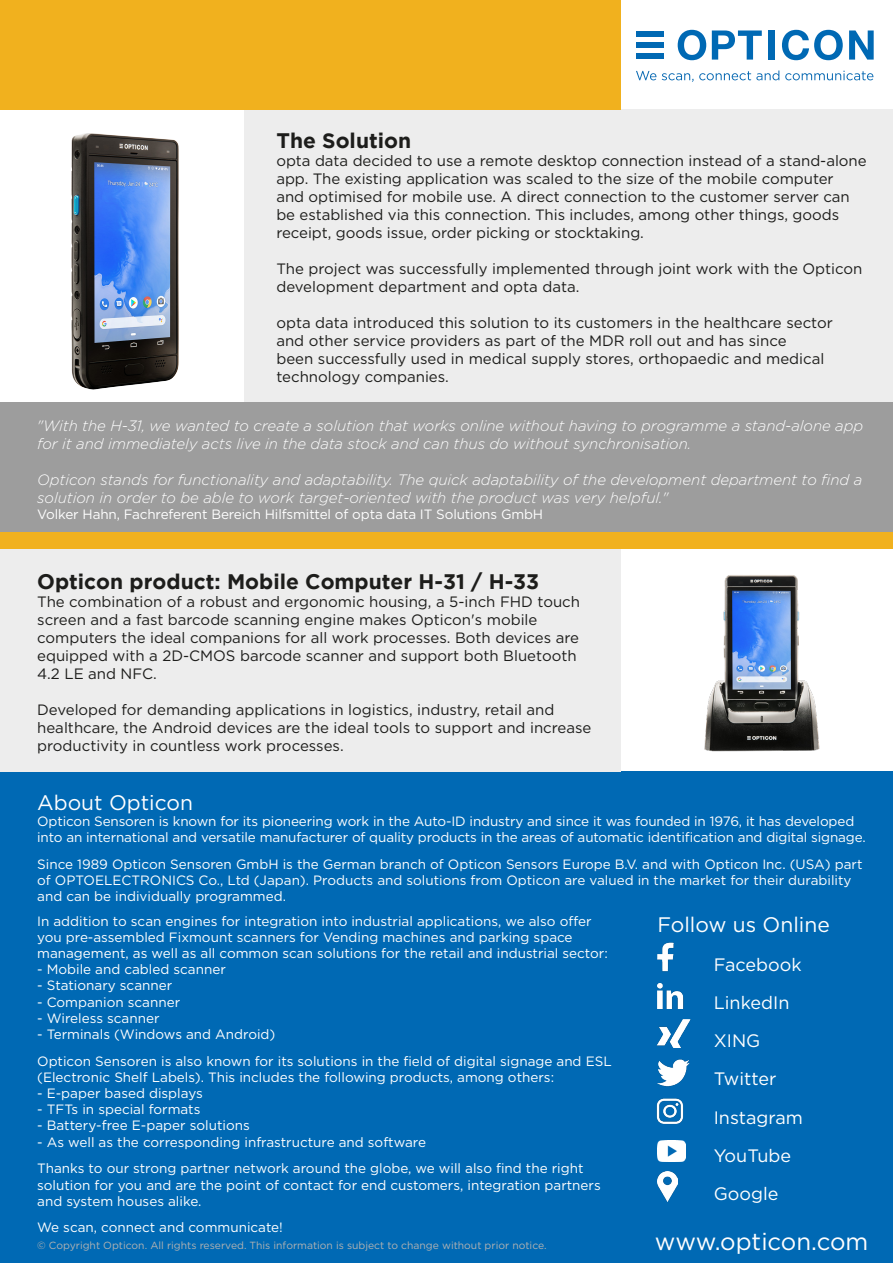
<style>
.page{position:relative;width:893px;height:1263px;background:#fff}
.page>*{position:absolute;margin:0;border:0;box-sizing:border-box;transform-origin:0 0}
.t1{font:24px "Gotham";color:#fff}
.t2{font:700 21px "Gotham";color:#1d1d1b}
.t3{font:21px "Gotham";color:#fff}
.t4{font:18px "Gotham";color:#fff}
.t5{font:15px/18px "Gotham";color:#1d1d1b}
.t6{font:italic 300 15px/18px "Gotham";letter-spacing:-.005em;color:#fff}
.t7{font:13.5px/16.2px "Gotham";color:#fff}
.t8{font:10.35px "Gotham";color:#b2b2b2}
</style>
<div class="page">
<div style="left:0;top:772px;width:893px;height:491px;background:#0069b4"></div>
<div style="left:244px;top:109px;width:649px;height:306px;background:#ededed"></div>
<div style="left:636px;top:32px;width:28px;height:5px;background:#0069b4"></div>
<div style="left:636px;top:42px;width:28px;height:6px;background:#0069b4"></div>
<div style="left:636px;top:53px;width:28px;height:6px;background:#0069b4"></div>
<svg style="left:678px;top:30px;width:28px;height:30px"></svg>
<svg style="left:712px;top:30px;width:50px;height:30px"></svg>
<div style="left:768px;top:30px;width:7px;height:30px;background:#0069b4"></div>
<svg style="left:782px;top:30px;width:61px;height:30px"></svg>
<svg style="left:849px;top:30px;width:25px;height:30px"></svg>
<svg style="left:636px;top:71px;width:237px;height:11px"></svg>
<div style="left:0;top:549px;width:621px;height:223px;background:#ededed"></div>
<img style="left:704px;top:575px;width:116px;height:176px">
<img style="left:71px;top:133px;width:108px;height:257px">
<div style="left:0;top:402px;width:893px;height:130px;background:#9d9d9d"></div>
<div style="left:0;top:0;width:621px;height:109px;background:#f1b11e"></div>
<div style="left:0;top:532px;width:893px;height:17px;background:#f1b11e"></div>
<img style="left:657px;top:942px;width:17px;height:29px">
<img style="left:657px;top:983px;width:27px;height:26px">
<img style="left:657px;top:1059px;width:33px;height:27px">
<img style="left:656px;top:1098px;width:28px;height:26px">
<img style="left:656px;top:1019px;width:35px;height:28px">
<img style="left:657px;top:1172px;width:20px;height:29px">
<img style="left:658px;top:1141px;width:27px;height:21px">
<p class="t2" style="left:276px;top:128px;width:136px">The Solution</p>
<p class="t5" style="left:276px;top:151px;width:592px">opta data decided to use a remote desktop connection instead of a stand-alone app. The existing application was scaled to the size of the mobile computer<br>and optimised for mobile use. A direct connection to the customer server can be established via this connection. This includes, among other things, goods receipt, goods issue, order picking or stocktaking.</p>
<p class="t5" style="left:276px;top:259px;width:588px">The project was successfully implemented through joint work with the Opticon development department and opta data.</p>
<p class="t5" style="left:276px;top:313px;width:558px">opta data introduced this solution to its customers in the healthcare sector and other service providers as part of the MDR roll out and has since<br>been successfully used in medical supply stores, orthopaedic and medical technology companies.</p>
<p class="t6" style="left:37px;top:416px;width:828px">"With the H-31, we wanted to create a solution that works online without having to programme a stand-alone app for it and immediately acts live in the data stock and can thus do without synchronisation.</p>
<p class="t6" style="left:37px;top:470px;width:827px">Opticon stands for functionality and adaptability. The quick adaptability of the development department to find a solution in order to be able to work target-oriented with the product was very helpful."</p>
<p class="t7" style="left:37px;top:506px;width:507px">Volker Hahn, Fachreferent Bereich Hilfsmittel of opta data IT Solutions GmbH</p>
<p class="t2" style="left:37px;top:570px;width:504px">Opticon product: Mobile Computer H-31 / H-33</p>
<p class="t5" style="left:37px;top:593px;width:544px">The combination of a robust and ergonomic housing, a 5-inch FHD touch screen and a fast barcode scanning engine makes Opticon's mobile computers the ideal companions for all work processes. Both devices are equipped with a 2D-CMOS barcode scanner and support both Bluetooth 4.2 LE and NFC.</p>
<p class="t5" style="left:37px;top:701px;width:556px">Developed for demanding applications in logistics, industry, retail and healthcare, the Android devices are the ideal tools to support and increase productivity in countless work processes.</p>
<p class="t3" style="left:37px;top:789px;width:157px">About Opticon</p>
<p class="t7" style="left:37px;top:813px;width:830px">Opticon Sensoren is known for its pioneering work in the Auto-ID industry and since it was founded in 1976, it has developed into an international and versatile manufacturer of quality products in the areas of automatic identification and digital signage.</p>
<p class="t7" style="left:37px;top:856px;width:827px">Since 1989 Opticon Sensoren GmbH is the German branch of Opticon Sensors Europe B.V. and with Opticon Inc. (USA) part of OPTOELECTRONICS Co., Ltd (Japan). Products and solutions from Opticon are valued in the market for their durability and can be individually programmed.</p>
<p class="t7" style="left:37px;top:912px;width:572px">In addition to scan engines for integration into industrial applications, we also offer you pre-assembled Fixmount scanners for Vending machines and parking space management, as well as all common scan solutions for the retail and industrial sector:</p>
<p class="t7" style="left:37px;top:961px;width:190px">- Mobile and cabled scanner</p>
<p class="t7" style="left:37px;top:977px;width:137px">- Stationary scanner</p>
<p class="t7" style="left:37px;top:993px;width:145px">- Companion scanner</p>
<p class="t7" style="left:37px;top:1009px;width:124px">- Wireless scanner</p>
<p class="t7" style="left:37px;top:1026px;width:240px">- Terminals (Windows and Android)</p>
<p class="t7" style="left:37px;top:1052px;width:576px">Opticon Sensoren is also known for its solutions in the field of digital signage and ESL (Electronic Shelf Labels). This includes the following products, among others:</p>
<p class="t7" style="left:37px;top:1085px;width:167px">- E-paper based displays</p>
<p class="t7" style="left:37px;top:1101px;width:165px">- TFTs in special formats</p>
<p class="t7" style="left:37px;top:1117px;width:214px">- Battery-free E-paper solutions</p>
<p class="t7" style="left:37px;top:1133px;width:390px">- As well as the corresponding infrastructure and software</p>
<p class="t7" style="left:37px;top:1160px;width:565px">Thanks to our strong partner network around the globe, we will also find the right solution for you and are the point of contact for end customers, integration partners and system houses alike.</p>
<p class="t7" style="left:37px;top:1219px;width:247px">We scan, connect and communicate!</p>
<p class="t8" style="left:37px;top:1239px;width:511px">© Copyright Opticon. All rights reserved. This information is subject to change without prior notice.</p>
<p class="t3" style="left:657px;top:911px;width:174px">Follow us Online</p>
<p class="t4" style="left:714px;top:953px;width:89px">Facebook</p>
<p class="t4" style="left:714px;top:991px;width:77px">LinkedIn</p>
<p class="t4" style="left:714px;top:1029px;width:48px">XING</p>
<p class="t4" style="left:714px;top:1067px;width:64px">Twitter</p>
<p class="t4" style="left:714px;top:1106px;width:91px">Instagram</p>
<p class="t4" style="left:714px;top:1144px;width:79px">YouTube</p>
<p class="t4" style="left:714px;top:1182px;width:66px">Google</p>
<p class="t1" style="left:655px;top:1225px;width:215px">www.opticon.com</p>
</div>
